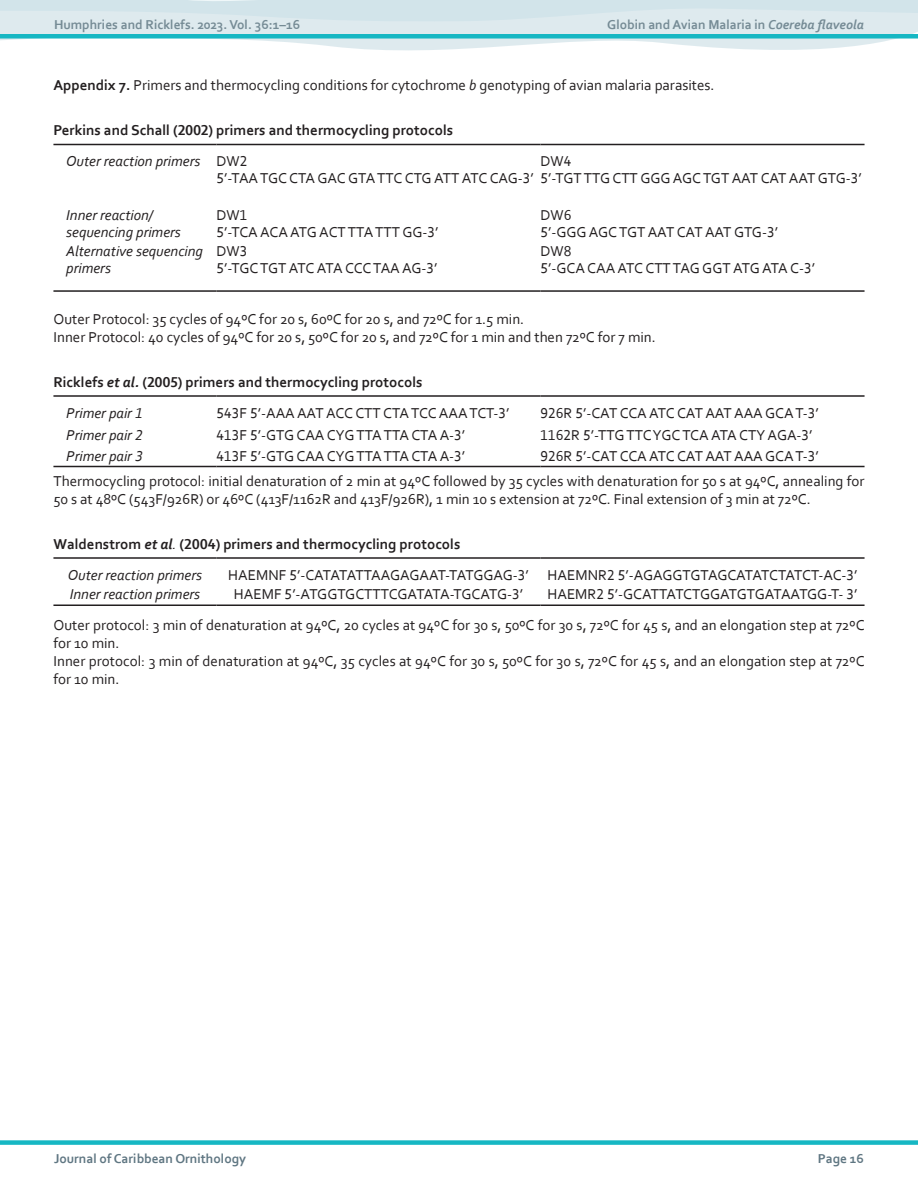
<style>
.page{position:relative;width:918px;height:1188px;background:#fff}
.page>*{position:absolute;margin:0;border:0;box-sizing:border-box;transform-origin:0 0}
.main_body_text__P{font:15px/18px "Corbel";color:#231f20}
.Table_body__P{font:15px/16.5px "Corbel";color:#231f20}
.Table_body_left_with{font:15px "Corbel";color:#231f20}
.Table_headers_Left{font:700 15px "Corbel";color:#231f20}
.Table_body__P-2{font:italic 15px/16.5px "Corbel";color:#231f20}
.Table_legend__P{font:15px "Corbel";color:#231f20}
.Table_body_left_with-2{font:italic 15px "Corbel";color:#231f20}
.Table_body__P-3{font:15px "Corbel";letter-spacing:-.025em;color:#231f20}
.t1{font:700 13.5px "Corbel";color:#758b95}
.t2{font:700 13.5px "Corbel";color:#5f7682}
.s1{font-style:italic}
.s2{font-weight:700}
.s3{font-weight:400;font-style:italic}
</style>
<div class="page">
<svg style="left:0;top:0;width:918px;height:51px;fill:#deeaee"></svg>
<div style="left:0;top:1140px;width:918px;height:5px;background:#16b7c3"></div>
<hr style="left:53px;top:144px;width:164px;height:1px;background:#231f20">
<hr style="left:217px;top:144px;width:324px;height:1px;background:#231f20">
<hr style="left:541px;top:144px;width:324px;height:1px;background:#231f20">
<hr style="left:53px;top:290px;width:164px;height:2px;background:#231f20">
<hr style="left:217px;top:290px;width:324px;height:2px;background:#231f20">
<hr style="left:541px;top:290px;width:324px;height:2px;background:#231f20">
<hr style="left:53px;top:395px;width:164px;height:2px;background:#231f20">
<hr style="left:217px;top:395px;width:324px;height:2px;background:#231f20">
<hr style="left:541px;top:395px;width:324px;height:2px;background:#231f20">
<hr style="left:53px;top:466px;width:164px;height:1px;background:#231f20">
<hr style="left:217px;top:466px;width:324px;height:1px;background:#231f20">
<hr style="left:541px;top:466px;width:324px;height:1px;background:#231f20">
<hr style="left:53px;top:557px;width:164px;height:2px;background:#231f20">
<hr style="left:217px;top:557px;width:324px;height:2px;background:#231f20">
<hr style="left:541px;top:557px;width:324px;height:2px;background:#231f20">
<hr style="left:53px;top:604px;width:164px;height:2px;background:#231f20">
<hr style="left:217px;top:604px;width:324px;height:2px;background:#231f20">
<hr style="left:541px;top:604px;width:324px;height:2px;background:#231f20">
<div style="left:0;top:34px;width:918px;height:5px;background:#16b7c3"></div>
<p class="t1" style="left:54px;top:16px;width:248px">Humphries and Ricklefs. 2023. Vol. 36:1–16</p>
<p class="t1" style="left:607px;top:16px;width:258px">Globin and Avian Malaria in <span class="s1">Coereba flaveola</span></p>
<p class="Table_legend__P" style="left:53px;top:76px;width:663px"><span class="s2">Appendix 7.</span> Primers and thermocycling conditions for cytochrome <span class="s1">b</span> genotyping of avian malaria parasites.</p>
<p class="Table_headers_Left" style="left:53px;top:121px;width:401px">Perkins and Schall (2002) primers and thermocycling protocols</p>
<p class="Table_body__P-2" style="left:66px;top:153px;width:136px">Outer reaction primers</p>
<p class="Table_body__P" style="left:217px;top:153px;width:647px">DW2<br>5’-TAA TGC CTA GAC GTA TTC CTG ATT ATC CAG-3’ 5’-TGT TTG CTT GGG AGC TGT AAT CAT AAT GTG-3’</p>
<p class="Table_body__P" style="left:541px;top:153px;width:32px">DW4</p>
<p class="Table_body__P-2" style="left:66px;top:207px;width:116px">Inner reaction/ sequencing primers</p>
<p class="Table_body__P" style="left:217px;top:207px;width:32px">DW1</p>
<p class="Table_body__P" style="left:217px;top:223px;width:224px">5’-TCA ACA ATG ACT TTA TTT GG-3’</p>
<p class="Table_body__P-2" style="left:66px;top:243px;width:138px">Alternative sequencing primers</p>
<p class="Table_body__P" style="left:217px;top:243px;width:32px">DW3</p>
<p class="Table_body__P-3" style="left:217px;top:258px;width:222px">5’-TGC TGT ATC ATA CCC TAA AG-3’</p>
<p class="Table_body__P" style="left:541px;top:207px;width:32px">DW6</p>
<p class="Table_body__P" style="left:541px;top:223px;width:239px">5’-GGG AGC TGT AAT CAT AAT GTG-3’</p>
<p class="Table_body__P" style="left:541px;top:243px;width:32px">DW8</p>
<p class="Table_body__P" style="left:541px;top:259px;width:276px">5’-GCA CAA ATC CTT TAG GGT ATG ATA C-3’</p>
<p class="main_body_text__P" style="left:53px;top:310px;width:472px">Outer Protocol: 35 cycles of 94ºC for 20 s, 60ºC for 20 s, and 72ºC for 1.5 min.</p>
<p class="main_body_text__P" style="left:53px;top:328px;width:604px">Inner Protocol: 40 cycles of 94ºC for 20 s, 50ºC for 20 s, and 72ºC for 1 min and then 72ºC for 7 min.</p>
<p class="Table_headers_Left" style="left:53px;top:373px;width:371px">Ricklefs <span class="s1">et al.</span> (2005) primers and thermocycling protocols</p>
<p class="Table_body_left_with-2" style="left:66px;top:403px;width:78px">Primer pair 1</p>
<p class="Table_body_left_with" style="left:217px;top:403px;width:295px">543F 5’-AAA AAT ACC CTT CTA TCC AAA TCT-3’</p>
<p class="Table_body_left_with" style="left:541px;top:403px;width:280px">926R 5’-CAT CCA ATC CAT AAT AAA GCA T-3’</p>
<p class="Table_body_left_with-2" style="left:66px;top:425px;width:78px">Primer pair 2</p>
<p class="Table_body_left_with" style="left:217px;top:425px;width:250px">413F 5’-GTG CAA CYG TTA TTA CTA A-3’</p>
<p class="Table_body_left_with" style="left:541px;top:425px;width:274px">1162R 5’-TTG TTC YGC TCA ATA CTY AGA-3’</p>
<p class="Table_body_left_with-2" style="left:66px;top:446px;width:78px">Primer pair 3</p>
<p class="Table_body_left_with" style="left:217px;top:446px;width:250px">413F 5’-GTG CAA CYG TTA TTA CTA A-3’</p>
<p class="Table_body_left_with" style="left:541px;top:446px;width:280px">926R 5’-CAT CCA ATC CAT AAT AAA GCA T-3’</p>
<p class="main_body_text__P" style="left:53px;top:472px;width:813px">Thermocycling protocol: initial denaturation of 2 min at 94ºC followed by 35 cycles with denaturation for 50 s at 94ºC, annealing for<br>50 s at 48ºC (543F/926R) or 46ºC (413F/1162R and 413F/926R), 1 min 10 s extension at 72ºC. Final extension of 3 min at 72ºC.</p>
<p class="Table_headers_Left" style="left:53px;top:535px;width:408px">Waldenstrom <span class="s1">et al</span><span class="s3">.</span> (2004) primers and thermocycling protocols</p>
<p class="Table_body__P-2" style="left:68px;top:566px;width:136px">Outer reaction primers</p>
<p class="Table_body__P" style="left:228px;top:566px;width:302px">HAEMNF 5’-CATATATTAAGAGAAT-TATGGAG-3’</p>
<p class="Table_body__P" style="left:548px;top:566px;width:311px">HAEMNR2 5’-AGAGGTGTAGCATATCTATCT-AC-3’</p>
<p class="Table_body__P-2" style="left:70px;top:586px;width:132px">Inner reaction primers</p>
<p class="Table_body__P" style="left:234px;top:586px;width:291px">HAEMF 5’-ATGGTGCTTTCGATATA-TGCATG-3’</p>
<p class="Table_body__P" style="left:548px;top:586px;width:312px">HAEMR2 5’-GCATTATCTGGATGTGATAATGG-T- 3’</p>
<p class="main_body_text__P" style="left:53px;top:616px;width:813px">Outer protocol: 3 min of denaturation at 94ºC, 20 cycles at 94ºC for 30 s, 50ºC for 30 s, 72ºC for 45 s, and an elongation step at 72ºC for 10 min.</p>
<p class="main_body_text__P" style="left:53px;top:652px;width:813px">Inner protocol: 3 min of denaturation at 94ºC, 35 cycles at 94ºC for 30 s, 50ºC for 30 s, 72ºC for 45 s, and an elongation step at 72ºC for 10 min.</p>
<p class="t2" style="left:54px;top:1150px;width:194px">Journal of Caribbean Ornithology</p>
<p class="t2" style="left:818px;top:1150px;width:48px">Page 16</p>
</div>
